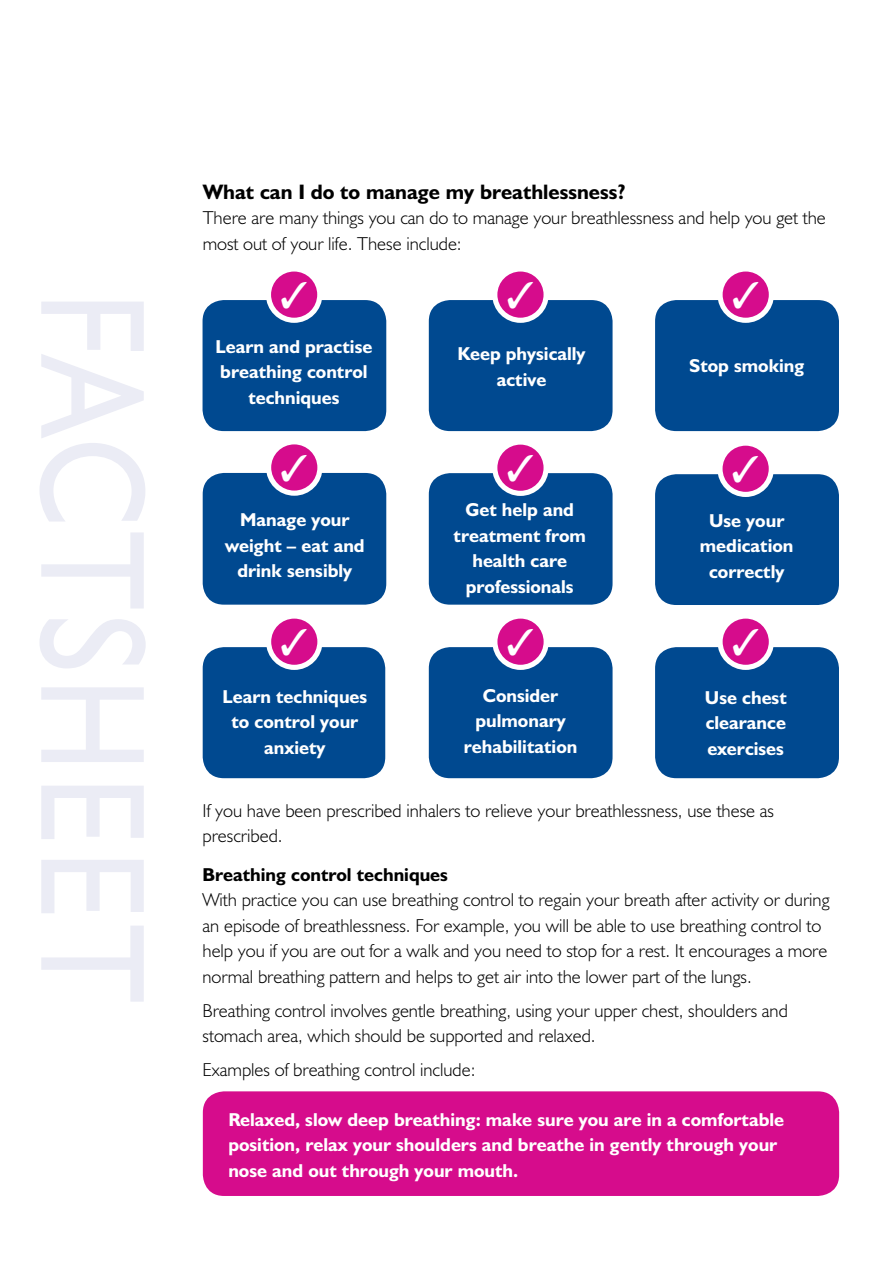
<style>
.page{position:relative;width:893px;height:1263px;background:#fff}
.page>*{position:absolute;margin:0;border:0;box-sizing:border-box;transform-origin:0 0}
.t1{font:700 21px "Humanist 521 BT";color:#000}
.t2{font:300 18.75px/25.5px "Humanist 521 BT";color:#000}
.t3{font:700 18.75px/25.5px "Humanist 521 BT";color:#fff}
.t4{font:700 18.75px "Humanist 521 BT";color:#000}
</style>
<div class="page">
<div style="left:203px;top:300px;width:183px;height:131px;background:#004990;border-radius:21px"></div>
<svg style="left:268px;top:269px;width:52px;height:51px"></svg>
<div style="left:266px;top:266px;width:56px;height:57px;border:5px solid #fff;border-radius:50%"></div>
<div style="left:429px;top:300px;width:184px;height:131px;background:#004990;border-radius:21px"></div>
<div style="left:655px;top:300px;width:184px;height:131px;background:#004990;border-radius:21px"></div>
<div style="left:203px;top:473px;width:183px;height:132px;background:#004990;border-radius:21px"></div>
<svg style="left:495px;top:269px;width:51px;height:51px"></svg>
<div style="left:492px;top:266px;width:57px;height:57px;border:5px solid #fff;border-radius:50%"></div>
<svg style="left:720px;top:269px;width:51px;height:51px"></svg>
<div style="left:717px;top:266px;width:57px;height:57px;border:5px solid #fff;border-radius:50%"></div>
<svg style="left:269px;top:442px;width:51px;height:51px"></svg>
<div style="left:266px;top:439px;width:56px;height:57px;border:5px solid #fff;border-radius:50%"></div>
<div style="left:429px;top:473px;width:184px;height:132px;background:#004990;border-radius:21px"></div>
<svg style="left:495px;top:442px;width:51px;height:51px"></svg>
<div style="left:492px;top:439px;width:57px;height:57px;border:5px solid #fff;border-radius:50%"></div>
<div style="left:655px;top:474px;width:184px;height:131px;background:#004990;border-radius:21px"></div>
<div style="left:203px;top:647px;width:182px;height:131px;background:#004990;border-radius:21px"></div>
<div style="left:429px;top:647px;width:184px;height:131px;background:#004990;border-radius:21px"></div>
<svg style="left:720px;top:443px;width:51px;height:51px"></svg>
<div style="left:717px;top:440px;width:57px;height:57px;border:5px solid #fff;border-radius:50%"></div>
<svg style="left:269px;top:616px;width:51px;height:51px"></svg>
<div style="left:266px;top:613px;width:56px;height:57px;border:5px solid #fff;border-radius:50%"></div>
<svg style="left:495px;top:616px;width:51px;height:51px"></svg>
<div style="left:492px;top:613px;width:57px;height:57px;border:5px solid #fff;border-radius:50%"></div>
<div style="left:655px;top:647px;width:184px;height:131px;background:#004990;border-radius:21px"></div>
<svg style="left:720px;top:616px;width:51px;height:51px"></svg>
<div style="left:717px;top:613px;width:57px;height:57px;border:5px solid #fff;border-radius:50%"></div>
<div style="left:203px;top:1091px;width:636px;height:105px;background:#d60c8c;border-radius:21px"></div>
<svg style="left:282px;top:282px;width:25px;height:26px"></svg>
<svg style="left:508px;top:282px;width:25px;height:26px"></svg>
<svg style="left:733px;top:282px;width:25px;height:26px"></svg>
<svg style="left:282px;top:454px;width:25px;height:27px"></svg>
<svg style="left:508px;top:455px;width:25px;height:26px"></svg>
<svg style="left:733px;top:456px;width:25px;height:27px"></svg>
<svg style="left:282px;top:629px;width:25px;height:26px"></svg>
<svg style="left:508px;top:629px;width:25px;height:26px"></svg>
<svg style="left:733px;top:629px;width:25px;height:26px"></svg>
<h3 class="t1" style="left:203px;top:179px;width:425px">What can I do to manage my breathlessness?</h3>
<p class="t2" style="left:203px;top:205px;width:625px">There are many things you can do to manage your breathlessness and help you get the most out of your life. These include:</p>
<p class="t3" style="left:216px;top:333px;width:158px">Learn and practise</p>
<p class="t3" style="left:457px;top:341px;width:130px">Keep physically</p>
<p class="t3" style="left:220px;top:359px;width:149px">breathing control</p>
<p class="t3" style="left:497px;top:366px;width:51px">active</p>
<p class="t3" style="left:248px;top:384px;width:93px">techniques</p>
<p class="t3" style="left:689px;top:352px;width:117px">Stop smoking</p>
<p class="t3" style="left:465px;top:497px;width:110px">Get help and</p>
<p class="t3" style="left:240px;top:506px;width:111px">Manage your</p>
<p class="t3" style="left:709px;top:507px;width:77px">Use your</p>
<p class="t3" style="left:454px;top:522px;width:134px">treatment from</p>
<p class="t3" style="left:225px;top:532px;width:141px">weight – eat and</p>
<p class="t3" style="left:700px;top:533px;width:95px">medication</p>
<p class="t3" style="left:472px;top:548px;width:96px">health care</p>
<p class="t3" style="left:237px;top:557px;width:116px">drink sensibly</p>
<p class="t3" style="left:709px;top:558px;width:77px">correctly</p>
<p class="t3" style="left:466px;top:573px;width:109px">professionals</p>
<p class="t3" style="left:223px;top:683px;width:146px">Learn techniques</p>
<p class="t3" style="left:483px;top:682px;width:77px">Consider</p>
<p class="t3" style="left:705px;top:684px;width:83px">Use chest</p>
<p class="t3" style="left:232px;top:709px;width:128px">to control your</p>
<p class="t3" style="left:476px;top:708px;width:92px">pulmonary</p>
<p class="t3" style="left:706px;top:710px;width:82px">clearance</p>
<p class="t3" style="left:264px;top:734px;width:63px">anxiety</p>
<p class="t3" style="left:464px;top:733px;width:115px">rehabilitation</p>
<p class="t3" style="left:708px;top:735px;width:78px">exercises</p>
<p class="t2" style="left:202px;top:797px;width:573px">If you have been prescribed inhalers to relieve your breathlessness, use these as prescribed.</p>
<h4 class="t4" style="left:202px;top:863px;width:247px">Breathing control techniques</h4>
<p class="t2" style="left:202px;top:887px;width:629px">With practice you can use breathing control to regain your breath after activity or during an episode of breathlessness. For example, you will be able to use breathing control to help you if you are out for a walk and you need to stop for a rest. It encourages a more normal breathing pattern and helps to get air into the lower part of the lungs.</p>
<p class="t2" style="left:203px;top:997px;width:587px">Breathing control involves gentle breathing, using your upper chest, shoulders and stomach area, which should be supported and relaxed.</p>
<p class="t2" style="left:203px;top:1057px;width:274px">Examples of breathing control include:</p>
<p class="t3" style="left:228px;top:1106px;width:557px">Relaxed, slow deep breathing: make sure you are in a comfortable position, relax your shoulders and breathe in gently through your nose and out through your mouth.</p>
</div>
